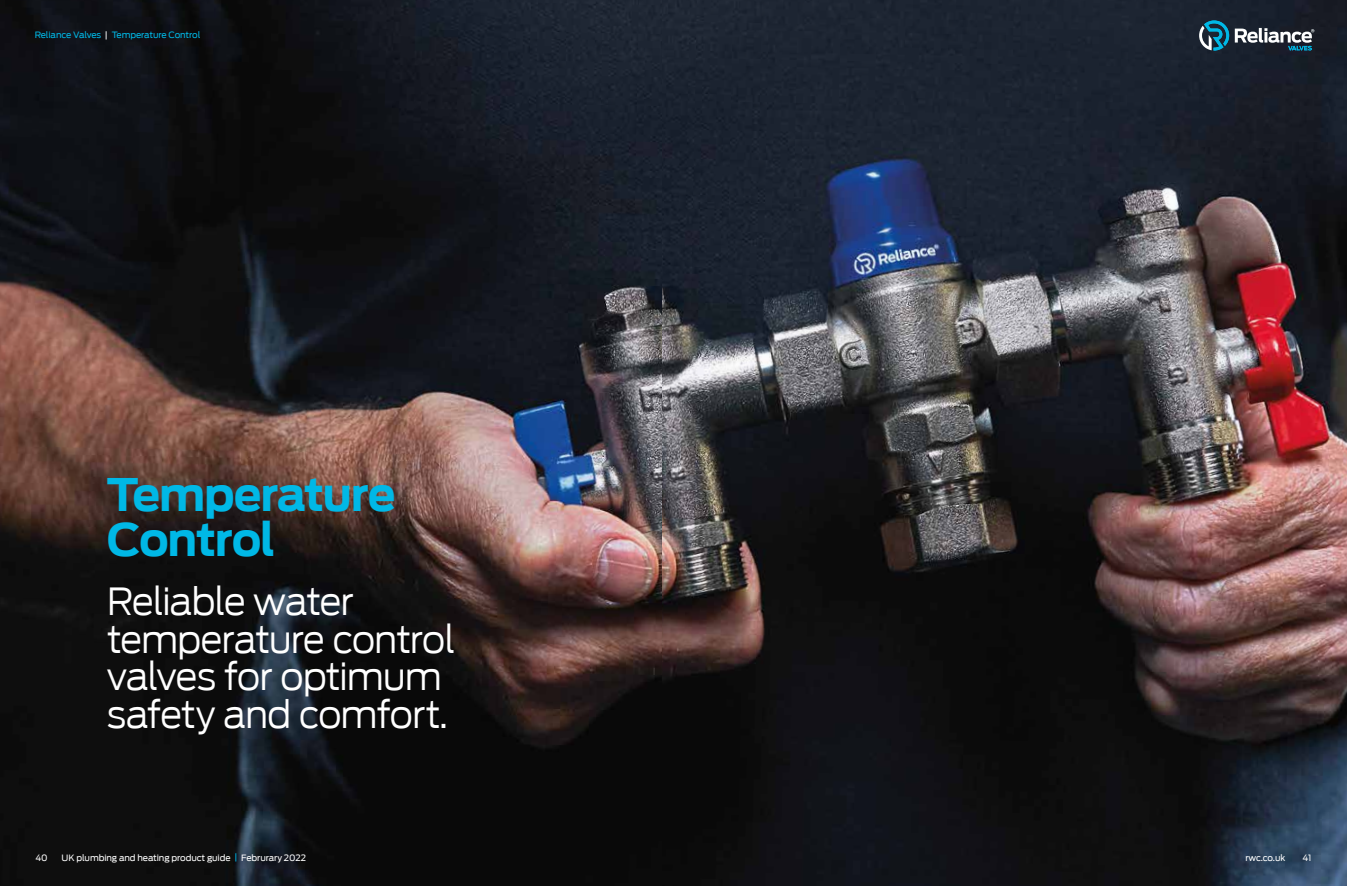
<style>
.page{position:relative;width:1347px;height:886px;background:#fff}
.page>*{position:absolute;margin:0;border:0;box-sizing:border-box;transform-origin:0 0}
.t1{font:700 45px/45px "Antenna";letter-spacing:-.03em;color:#00b8e6}
.t2{font:300 37.5px/37.5px "Antenna";letter-spacing:-.035em;color:#fff}
.t3{font:8.75px "Antenna";letter-spacing:-.01em;color:#fff}
.t4{font:8.75px "Antenna";letter-spacing:-.01em;color:#00b8e6}
.s1{color:#fff}
.s2{color:#00b8e6}
</style>
<div class="page">
<img style="left:0;top:0;width:663px;height:886px">
<img style="left:663px;top:0;width:683px;height:886px">
<svg style="left:1199px;top:21px;width:115px;height:30px;background:#435b68"></svg>
<p class="t4" style="left:35px;top:30px;width:167px">Reliance Valves <span class="s1">|</span> Temperature Control</p>
<p class="t1" style="left:107px;top:472px;width:290px">Temperature<br>Control</p>
<p class="t2" style="left:107px;top:583px;width:350px">Reliable water temperature control valves for optimum safety and comfort.</p>
<p class="t3" style="left:35px;top:853px;width:14px">40</p>
<p class="t3" style="left:62px;top:853px;width:246px">UK plumbing and heating product guide <span class="s2">|</span> Februrary 2022</p>
<p class="t3" style="left:1245px;top:853px;width:41px">rwc.co.uk</p>
<p class="t3" style="left:1302px;top:853px;width:11px">41</p>
</div>
